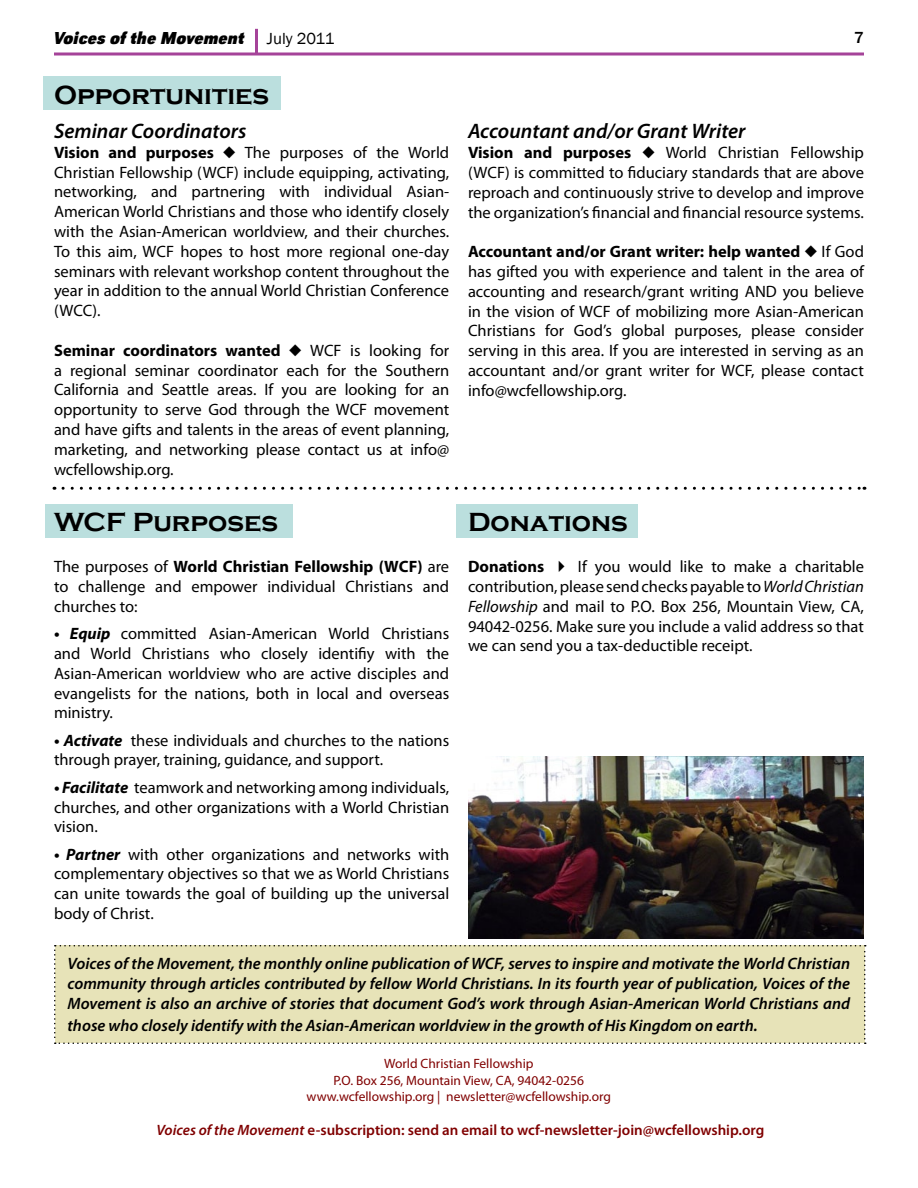
<style>
.page{position:relative;width:918px;height:1188px;background:#fff}
.page>*{position:absolute;margin:0;border:0;box-sizing:border-box;transform-origin:0 0}
.t1{font:700 27px "Copperplate Gothic";color:#000}
.t2{font:italic 600 21px "Myriad Pro";color:#000}
.t3{font:18px "URW Grotesk T Bold Extr Narr Obli";color:#000}
.t4{font:16.5px/19.8px "Myriad Pro";color:#000;text-align:justify}
.t5{font:italic 600 16.5px/19.8px "Myriad Pro";color:#000;text-align:justify}
.t6{font:500 16.5px "Franklin Gothic";color:#000}
.t7{font:600 15px "Myriad Pro";color:#800000}
.t8{font:13.5px/16.2px "Myriad Pro";color:#800000;text-align:center}
.s1{font-family:"Franklin Gothic";font-size:16.5px}
.s2{font-weight:700}
.s3{font-weight:700;font-style:italic}
.s4{font-style:italic}
</style>
<div class="page">
<svg style="left:54px;top:52px;width:810px;height:4px;background:#bb71b2"></svg>
<hr style="left:255px;top:29px;width:3px;height:25px;background:#a54399">
<div style="left:54px;top:945px;width:812px;height:99px;background:#e7e3b8"></div>
<div style="left:43px;top:76px;width:237px;height:34px;background:#bbdfde"></div>
<div style="left:45px;top:505px;width:247px;height:33px;background:#bbdfde"></div>
<svg style="left:63px;top:487px;width:802px;height:3px"></svg>
<div style="left:456px;top:505px;width:182px;height:33px;background:#bbdfde"></div>
<img style="left:468px;top:756px;width:396px;height:182px">
<p class="t3" style="left:54px;top:28px;width:282px">Voices of the Movement <span class="s1">July 2011</span></p>
<p class="t6" style="left:854px;top:28px;width:11px">7</p>
<h1 class="t1" style="left:54px;top:80px;width:217px">Opportunities</h1>
<p class="t2" style="left:54px;top:118px;width:194px">Seminar Coordinators</p>
<p class="t4" style="left:54px;top:142px;width:397px"><span class="s2">Vision and purposes</span> ◆ The purposes of the World Christian Fellowship (WCF) include equipping, activating, networking, and partnering with individual Asian-American World Christians and those who identify closely with the Asian-American worldview, and their churches.<br>To this aim, WCF hopes to host more regional one-day seminars with relevant workshop content throughout the year in addition to the annual World Christian Conference (WCC).</p>
<p class="t4" style="left:54px;top:340px;width:397px"><span class="s2">Seminar coordinators wanted</span> ◆ WCF is looking for a regional seminar coordinator each for the Southern California and Seattle areas. If you are looking for an opportunity to serve God through the WCF movement and have gifts and talents in the areas of event planning, marketing, and networking please contact us at info@ wcfellowship.org.</p>
<h1 class="t1" style="left:54px;top:507px;width:226px">WCF Purposes</h1>
<p class="t4" style="left:54px;top:557px;width:397px">The purposes of <span class="s2">World Christian Fellowship (WCF)</span> are to challenge and empower individual Christians and churches to:</p>
<p class="t4" style="left:54px;top:623px;width:397px"><span class="s3">• Equip</span> committed Asian-American World Christians and World Christians who closely identifiy with the Asian-American worldview who are active disciples and evangelists for the nations, both in local and overseas ministry.</p>
<p class="t4" style="left:54px;top:730px;width:397px"><span class="s3">• Activate</span> these individuals and churches to the nations through prayer, training, guidance, and support.</p>
<p class="t4" style="left:54px;top:777px;width:397px"><span class="s3">• Facilitate</span> teamwork and networking among individuals, churches, and other organizations with a World Christian vision.</p>
<p class="t4" style="left:54px;top:844px;width:397px"><span class="s3">• Partner</span> with other organizations and networks with complementary objectives so that we as World Christians can unite towards the goal of building up the universal body of Christ.</p>
<p class="t2" style="left:468px;top:118px;width:279px">Accountant and/or Grant Writer</p>
<p class="t4" style="left:468px;top:143px;width:398px"><span class="s2">Vision and purposes</span> ◆ World Christian Fellowship (WCF) is committed to fiduciary standards that are above reproach and continuously strive to develop and improve the organization’s financial and financial resource systems.</p>
<p class="t4" style="left:468px;top:242px;width:398px"><span class="s2">Accountant and/or Grant writer: help wanted</span> ◆ If God has gifted you with experience and talent in the area of accounting and research/grant writing AND you believe in the vision of WCF of mobilizing more Asian-American Christians for God’s global purposes, please consider serving in this area. If you are interested in serving as an accountant and/or grant writer for WCF, please contact info@wcfellowship.org.</p>
<h1 class="t1" style="left:468px;top:507px;width:161px">Donations</h1>
<p class="t4" style="left:468px;top:557px;width:398px"><span class="s2">Donations</span> ✔ If you would like to make a charitable contribution, please send checks payable to <span class="s4">World Christian Fellowship</span> and mail to P.O. Box 256, Mountain View, CA, 94042-0256. Make sure you include a valid address so that we can send you a tax-deductible receipt.</p>
<p class="t5" style="left:67px;top:954px;width:784px">Voices of the Movement, the monthly online publication of WCF, serves to inspire and motivate the World Christian community through articles contributed by fellow World Christians. In its fourth year of publication, Voices of the Movement is also an archive of stories that document God’s work through Asian-American World Christians and</p>
<p class="t5" style="left:67px;top:1015px;width:692px">those who closely identify with the Asian-American worldview in the growth of His Kingdom on earth.</p>
<p class="t8" style="left:307px;top:1056px;width:306px">World Christian Fellowship<br>P.O. Box 256, Mountain View, CA, 94042-0256 www.wcfellowship.org | newsletter@wcfellowship.org</p>
<p class="t7" style="left:156px;top:1120px;width:609px"><span class="s4">Voices of the Movement</span> e-subscription: send an email to wcf-newsletter-join@wcfellowship.org</p>
</div>
